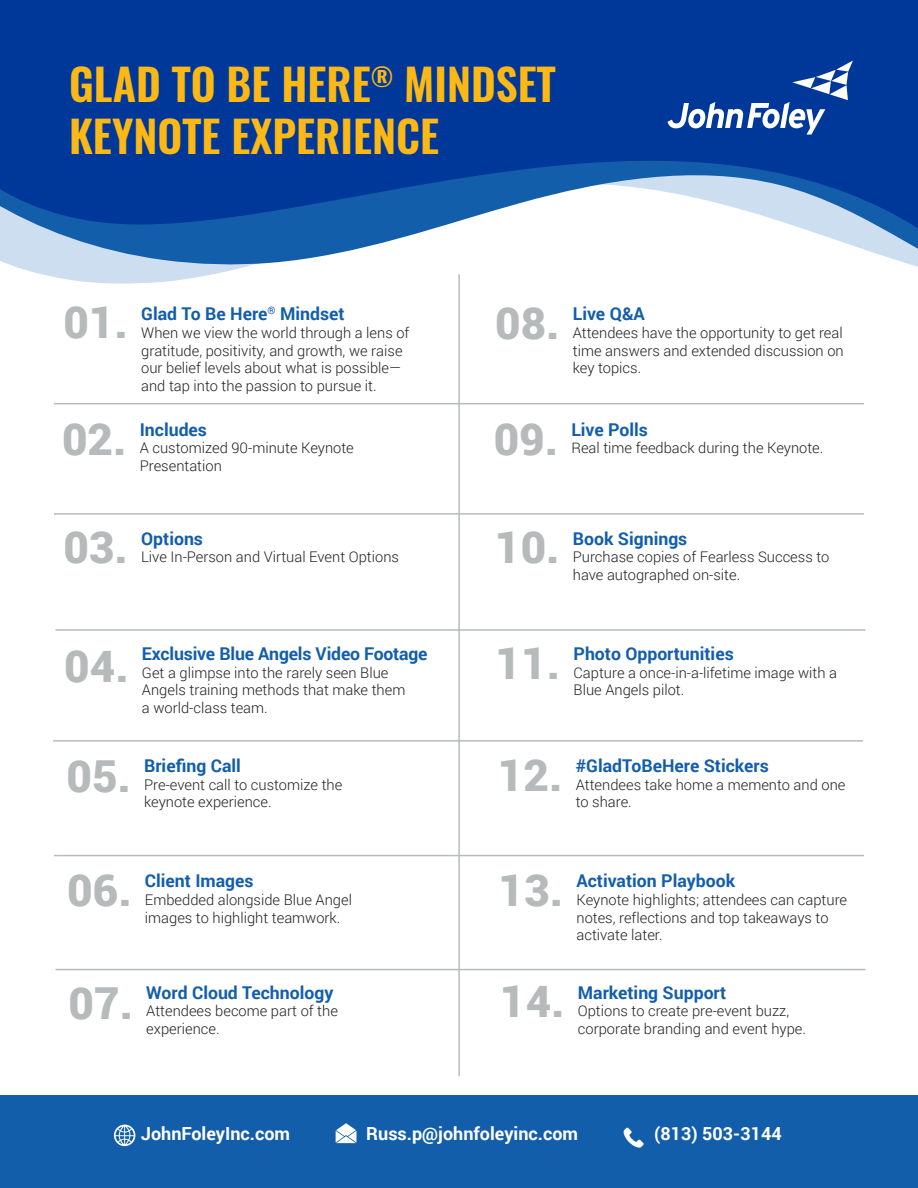
<style>
.page{position:relative;width:918px;height:1188px;background:#fff}
.page>*{position:absolute;margin:0;border:0;box-sizing:border-box;transform-origin:0 0}
.t1{font:900 44.1px "Roboto";color:#b7babb}
.t2{font:600 43.5px/52.2px "Oswald";color:#fcb814}
.t3{font:700 18px "Roboto";color:#fff}
.t4{font:700 17.7px "Roboto";color:#135eab}
.t5{font:300 14.7px/17.7px "Roboto";color:#231f20}
</style>
<div class="page">
<div style="left:0;top:1095px;width:918px;height:93px;background:#135eab"></div>
<svg style="left:336px;top:1123px;width:20px;height:20px"></svg>
<svg style="left:114px;top:1125px;width:21px;height:21px"></svg>
<svg style="left:624px;top:1127px;width:20px;height:21px"></svg>
<hr style="left:458px;top:274px;width:2px;height:802px;background:#b7babb">
<hr style="left:54px;top:403px;width:810px;height:1px;background:#b7babb">
<hr style="left:54px;top:513px;width:810px;height:2px;background:#b7babb">
<hr style="left:55px;top:629px;width:810px;height:2px;background:#b7babb">
<hr style="left:53px;top:740px;width:810px;height:2px;background:#b7babb">
<hr style="left:54px;top:855px;width:810px;height:1px;background:#b7babb">
<hr style="left:55px;top:969px;width:810px;height:1px;background:#b7babb">
<svg style="left:0;top:0;width:918px;height:318px;fill:#003899"></svg>
<div style="left:506px;top:0;width:412px;height:118px;background:#003899"></div>
<svg style="left:667px;top:61px;width:204px;height:74px"></svg>
<p class="t2" style="left:69px;top:59px;width:488px">GLAD TO BE HERE<sup>®</sup> MINDSET<br>KEYNOTE EXPERIENCE</p>
<p class="t1" style="left:64px;top:291px;width:66px">01.</p>
<p class="t4" style="left:141px;top:302px;width:205px">Glad To Be Here<sup>®</sup> Mindset</p>
<p class="t5" style="left:141px;top:323px;width:270px">When we view the world through a lens of gratitude, positivity, and growth, we raise our belief levels about what is possible— and tap into the passion to pursue it.</p>
<p class="t1" style="left:495px;top:292px;width:66px">08.</p>
<p class="t4" style="left:573px;top:302px;width:74px">Live Q&amp;A</p>
<p class="t5" style="left:573px;top:323px;width:272px;text-align:justify">Attendees have the opportunity to get real time answers and extended discussion on key topics.</p>
<p class="t1" style="left:62px;top:408px;width:66px">02.</p>
<p class="t4" style="left:140px;top:417px;width:69px">Includes</p>
<p class="t5" style="left:140px;top:439px;width:216px">A customized 90-minute Keynote<br>Presentation</p>
<p class="t1" style="left:494px;top:408px;width:66px">09.</p>
<p class="t4" style="left:571px;top:417px;width:78px">Live Polls</p>
<p class="t5" style="left:571px;top:439px;width:254px">Real time feedback during the Keynote.</p>
<p class="t1" style="left:64px;top:517px;width:66px">03.</p>
<p class="t4" style="left:141px;top:526px;width:63px">Options</p>
<p class="t5" style="left:141px;top:548px;width:259px">Live In-Person and Virtual Event Options</p>
<p class="t1" style="left:495px;top:517px;width:66px">10.</p>
<p class="t4" style="left:573px;top:526px;width:116px">Book Signings</p>
<p class="t5" style="left:573px;top:548px;width:258px">Purchase copies of Fearless Success to have autographed on-site.</p>
<p class="t1" style="left:64px;top:635px;width:66px">04.</p>
<p class="t4" style="left:142px;top:641px;width:287px">Exclusive Blue Angels Video Footage</p>
<p class="t5" style="left:142px;top:663px;width:265px">Get a glimpse into the rarely seen Blue<br>Angels training methods that make them a world-class team.</p>
<p class="t1" style="left:496px;top:632px;width:66px">11.</p>
<p class="t4" style="left:574px;top:641px;width:162px">Photo Opportunities</p>
<p class="t5" style="left:574px;top:663px;width:265px">Capture a once-in-a-lifetime image with a<br>Blue Angels pilot.</p>
<p class="t1" style="left:67px;top:745px;width:66px">05.</p>
<p class="t4" style="left:144px;top:753px;width:98px">Briefing Call</p>
<p class="t5" style="left:144px;top:775px;width:200px">Pre-event call to customize the keynote experience.</p>
<p class="t1" style="left:498px;top:744px;width:66px">12.</p>
<p class="t4" style="left:576px;top:753px;width:195px">#GladToBeHere Stickers</p>
<p class="t5" style="left:576px;top:775px;width:271px">Attendees take home a memento and one to share.</p>
<p class="t1" style="left:67px;top:859px;width:66px">06.</p>
<p class="t4" style="left:145px;top:869px;width:110px">Client Images</p>
<p class="t5" style="left:145px;top:890px;width:209px">Embedded alongside Blue Angel images to highlight teamwork.</p>
<p class="t1" style="left:499px;top:859px;width:66px">13.</p>
<p class="t4" style="left:576px;top:869px;width:160px">Activation Playbook</p>
<p class="t5" style="left:576px;top:890px;width:272px">Keynote highlights; attendees can capture notes, reflections and top takeaways to activate later.</p>
<p class="t1" style="left:69px;top:972px;width:66px">07.</p>
<p class="t4" style="left:146px;top:980px;width:189px">Word Cloud Technology</p>
<p class="t5" style="left:146px;top:1002px;width:193px">Attendees become part of the experience.</p>
<p class="t1" style="left:500px;top:971px;width:66px">14.</p>
<p class="t4" style="left:578px;top:980px;width:150px">Marketing Support</p>
<p class="t5" style="left:578px;top:1002px;width:230px">Options to create pre-event buzz, corporate branding and event hype.</p>
<p class="t3" style="left:141px;top:1121px;width:151px">JohnFoleyInc.com</p>
<p class="t3" style="left:366px;top:1121px;width:213px">Russ.p@johnfoleyinc.com</p>
<p class="t3" style="left:654px;top:1121px;width:129px">(813) 503-3144</p>
</div>
